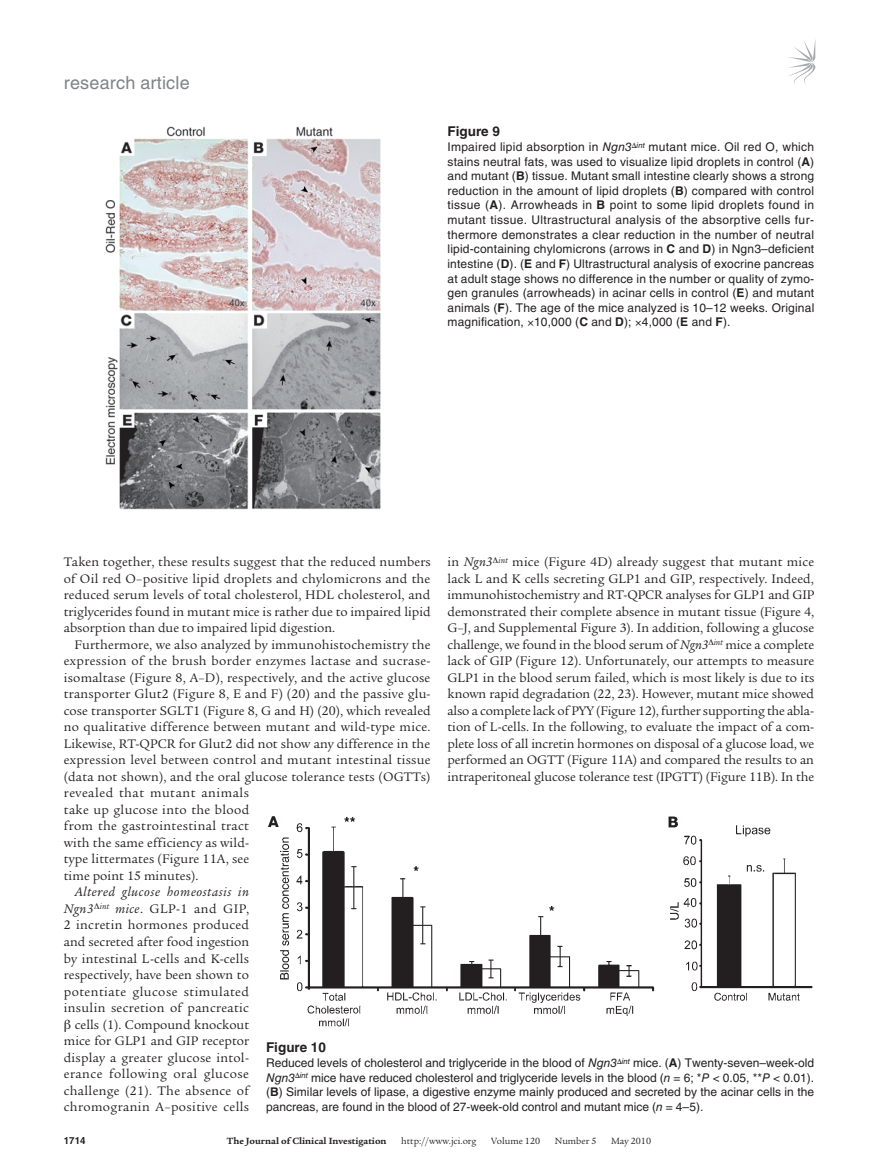
<style>
.page{position:relative;width:878px;height:1174px;background:#fff}
.page>*{position:absolute;margin:0;border:0;box-sizing:border-box;transform-origin:0 0}
.t1{font:18px "Helvetica LT Std";letter-spacing:.01em;color:#808285}
.t2{font:13.5px/16.5px "Legacy Serif Std";letter-spacing:.015em;color:#231f20;text-align:justify}
.t3{font:700 13.5px "Helvetica LT Std";color:#231f20}
.t4{font:12px/14.7px "Helvetica LT Std";letter-spacing:.01em;color:#231f20;text-align:justify}
.t5{font:9.75px "Legacy Serif Std";color:#231f20}
.t6{font:700 9.75px "Legacy Serif Std";color:#231f20}
.t7{font:700 9.75px "Helvetica LT Std";color:#231f20}
.s1{font-style:italic}
.s2{font-weight:700}
</style>
<div class="page">
<svg style="left:789px;top:41px;width:26px;height:44px"></svg>
<img style="left:105px;top:126px;width:276px;height:384px">
<img style="left:268px;top:816px;width:545px;height:211px">
<h1 class="t1" style="left:64px;top:72px;width:127px">research article</h1>
<p class="t3" style="left:447px;top:123px;width:54px">Figure 9</p>
<p class="t4" style="left:447px;top:139px;width:368px">Impaired lipid absorption in <span class="s1">Ngn3</span><sup>Δint</sup> mutant mice. Oil red O, which stains neutral fats, was used to visualize lipid droplets in control (<span class="s2">A</span>) and mutant (<span class="s2">B</span>) tissue. Mutant small intestine clearly shows a strong reduction in the amount of lipid droplets (<span class="s2">B</span>) compared with control tissue (<span class="s2">A</span>). Arrowheads in <span class="s2">B</span> point to some lipid droplets found in mutant tissue. Ultrastructural analysis of the absorptive cells fur&shy;thermore demonstrates a clear reduction in the number of neutral lipid-containing chylomicrons (arrows in <span class="s2">C</span> and <span class="s2">D</span>) in Ngn3–deficient intestine (<span class="s2">D</span>). (<span class="s2">E</span> and <span class="s2">F</span>) Ultrastructural analysis of exocrine pancreas at adult stage shows no difference in the number or quality of zymo&shy;gen granules (arrowheads) in acinar cells in control (<span class="s2">E</span>) and mutant animals (<span class="s2">F</span>). The age of the mice analyzed is 10–12 weeks. Original magnification, 10,000 (<span class="s2">C</span> and <span class="s2">D</span>); 4,000 (<span class="s2">E</span> and <span class="s2">F</span>).</p>
<p class="t2" style="left:64px;top:554px;width:368px">Taken together, these results suggest that the reduced numbers of Oil red O–positive lipid droplets and chylomicrons and the reduced serum levels of total cholesterol, HDL cholesterol, and triglycerides found in mutant mice is rather due to impaired lipid absorption than due to impaired lipid digestion.</p>
<p class="t2" style="left:64px;top:636px;width:368px;text-align:left;text-indent:11px">Furthermore, we also analyzed by immunohistochemistry the expression of the brush border enzymes lactase and sucrase&shy;isomaltase (Figure 8, A–D), respectively, and the active glucose transporter Glut2 (Figure 8, E and F) (20) and the passive glu&shy;cose transporter SGLT1 (Figure 8, G and H) (20), which revealed no qualitative difference between mutant and wild-type mice.<br>Likewise, RT-QPCR for Glut2 did not show any difference in the expression level between control and mutant intestinal tissue (data not shown), and the oral glucose tolerance tests (OGTTs) revealed that mutant animals<br>take up glucose into the blood<br>from the gastrointestinal tract<br>with the same efficiency as wild-<br>type littermates (Figure 11A, see<br>time point 15 minutes).</p>
<p class="t2" style="left:64px;top:884px;width:187px;text-align:right"><span class="s1">Altered glucose homeostasis in<br>Ngn3</span> <sup>int</sup> <span class="s1">mice</span>. GLP-1 and GIP,<br>2 incretin hormones produced and secreted after food ingestion by intestinal L-cells and K-cells respectively, have been shown to potentiate glucose stimulated insulin secretion of pancreatic cells (1). Compound knockout mice for GLP1 and GIP receptor display a greater glucose intol&shy;erance following oral glucose challenge (21). The absence of chromogranin A–positive cells</p>
<p class="t2" style="left:447px;top:554px;width:368px">in <span class="s1">Ngn3</span> <sup>int</sup> mice (Figure 4D) already suggest that mutant mice lack L and K cells secreting GLP1 and GIP, respectively. Indeed, immunohistochemistry and RT-QPCR analyses for GLP1 and GIP demonstrated their complete absence in mutant tissue (Figure 4, G–J, and Supplemental Figure 3). In addition, following a glucose challenge, we found in the blood serum of <span class="s1">Ngn3</span> <sup>int</sup> mice a complete lack of GIP (Figure 12). Unfortunately, our attempts to measure GLP1 in the blood serum failed, which is most likely is due to its known rapid degradation (22, 23). However, mutant mice showed also a complete lack of PYY (Figure 12), further supporting the abla&shy;tion of L-cells. In the following, to evaluate the impact of a com&shy;plete loss of all incretin hormones on disposal of a glucose load, we performed an OGTT (Figure 11A) and compared the results to an intraperitoneal glucose tolerance test (IPGTT) (Figure 11B). In the</p>
<p class="t3" style="left:266px;top:1039px;width:61px">Figure 10</p>
<p class="t4" style="left:266px;top:1055px;width:549px">Reduced levels of cholesterol and triglyceride in the blood of <span class="s1">Ngn3</span><sup>Δint</sup> mice. (<span class="s2">A</span>) Twenty-seven–week-old <span class="s1">Ngn3</span><sup>Δint</sup> mice have reduced cholesterol and triglyceride levels in the blood (<span class="s1">n</span> = 6; *<span class="s1">P</span> &lt; 0.05, **<span class="s1">P</span> &lt; 0.01). (<span class="s2">B</span>) Similar levels of lipase, a digestive enzyme mainly produced and secreted by the acinar cells in the pancreas, are found in the blood of 27-week-old control and mutant mice (<span class="s1">n</span> = 4–5).</p>
<p class="t7" style="left:64px;top:1134px;width:23px">1714</p>
<p class="t6" style="left:227px;top:1135px;width:161px">The Journal of Clinical Investigation</p>
<p class="t5" style="left:401px;top:1135px;width:77px">http://www.jci.org</p>
<p class="t5" style="left:491px;top:1135px;width:50px">Volume 120</p>
<p class="t5" style="left:555px;top:1135px;width:43px">Number 5</p>
<p class="t5" style="left:611px;top:1135px;width:41px">May 2010</p>
</div>
